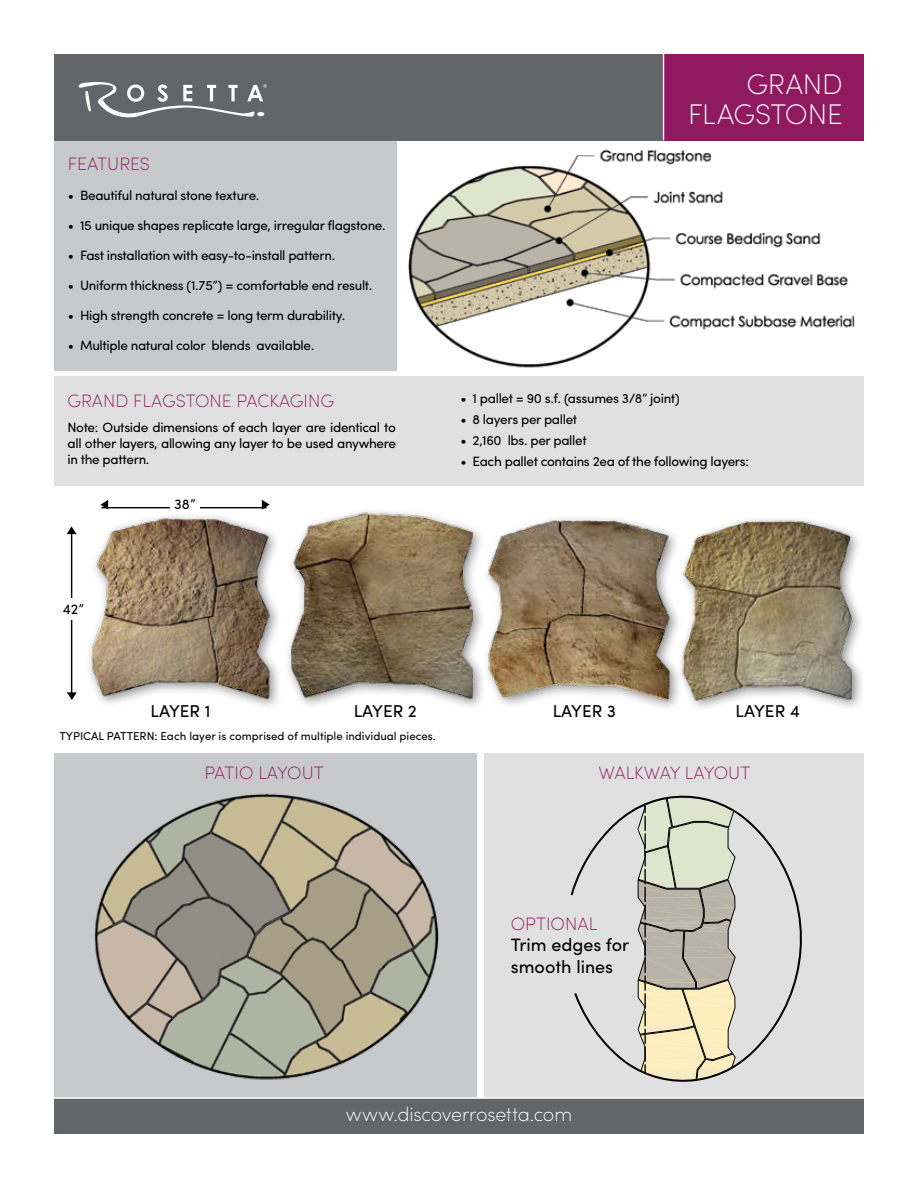
<style>
.page{position:relative;width:918px;height:1188px;background:#fff}
.page>*{position:absolute;margin:0;border:0;box-sizing:border-box;transform-origin:0 0}
.t1{font:200 28.5px/29.7px "Sofia Pro";letter-spacing:-.005em;color:#fff;text-align:right}
.t2{font:200 19.5px "Sofia Pro";letter-spacing:-.005em;color:#fff}
.t3{font:200 18px "Sofia Pro";color:#8f1a60}
.t4{font:18px/21.6px "Sofia Pro";color:#000}
.t5{font:17.25px "Sofia Pro";color:#000}
.t6{font:14.4px "Sofia Pro";color:#000}
.t7{font:13.5px/16.2px "Sofia Pro";letter-spacing:-.025em;color:#000;text-align:justify}
.t8{font:11.4px "Sofia Pro";color:#000}
</style>
<div class="page">
<div style="left:54px;top:136px;width:342px;height:234px;background:#c8c9ca"></div>
<div style="left:54px;top:753px;width:422px;height:359px;background:#c8c9ca"></div>
<div style="left:485px;top:753px;width:379px;height:353px;background:#e0e0e1"></div>
<div style="left:54px;top:377px;width:810px;height:109px;background:#e0e0e1"></div>
<img style="left:408px;top:149px;width:447px;height:219px">
<div style="left:85px;top:512px;width:197px;height:199px;background:#000;opacity:.45"></div>
<img style="left:90px;top:504px;width:181px;height:196px">
<div style="left:285px;top:507px;width:201px;height:204px;background:#000;opacity:.45"></div>
<img style="left:292px;top:509px;width:181px;height:191px">
<img style="left:485px;top:508px;width:192px;height:202px">
<img style="left:677px;top:519px;width:185px;height:185px">
<img style="left:94px;top:793px;width:345px;height:287px">
<svg style="left:570px;top:795px;width:232px;height:287px"></svg>
<hr style="left:102px;top:507px;width:165px;height:1px;background:#000">
<hr style="left:71px;top:530px;width:1px;height:165px;background:#000">
<div style="left:170px;top:494px;width:30px;height:18px;background:#fff"></div>
<div style="left:59px;top:599px;width:34px;height:21px;background:#fff"></div>
<svg style="left:262px;top:500px;width:8px;height:10px"></svg>
<svg style="left:100px;top:500px;width:8px;height:10px"></svg>
<svg style="left:67px;top:526px;width:10px;height:8px"></svg>
<svg style="left:67px;top:692px;width:10px;height:8px"></svg>
<hr style="left:54px;top:140px;width:810px;height:1px;background:#fff">
<div style="left:54px;top:1098px;width:810px;height:36px;background:#646569"></div>
<hr style="left:54px;top:1097px;width:810px;height:2px;background:#fff">
<div style="left:54px;top:54px;width:609px;height:86px;background:#646569"></div>
<div style="left:663px;top:54px;width:201px;height:86px;background:#8f1a60"></div>
<hr style="left:663px;top:54px;width:1px;height:86px;background:#fff">
<svg style="left:79px;top:82px;width:188px;height:36px"></svg>
<h3 class="t3" style="left:68px;top:152px;width:84px">FEATURES</h3>
<p class="t7" style="left:68px;top:187px;width:193px">• Beautiful natural stone texture.</p>
<p class="t7" style="left:68px;top:217px;width:319px">• 15 unique shapes replicate large, irregular flagstone.</p>
<p class="t7" style="left:68px;top:247px;width:269px">• Fast installation with easy-to-install pattern.</p>
<p class="t7" style="left:68px;top:277px;width:306px">• Uniform thickness (1.75”) = comfortable end result.</p>
<p class="t7" style="left:68px;top:307px;width:279px">• High strength concrete = long term durability.</p>
<p class="t7" style="left:68px;top:337px;width:248px">• Multiple natural color blends available.</p>
<h3 class="t3" style="left:68px;top:388px;width:268px">GRAND FLAGSTONE PACKAGING</h3>
<p class="t7" style="left:67px;top:418px;width:330px">Note: Outside dimensions of each layer are identical to all other layers, allowing any layer to be used anywhere in the pattern.</p>
<p class="t6" style="left:62px;top:599px;width:23px">42”</p>
<p class="t6" style="left:174px;top:494px;width:23px">38”</p>
<h1 class="t1" style="left:688px;top:68px;width:156px">GRAND<br>FLAGSTONE</h1>
<p class="t7" style="left:460px;top:389px;width:221px">• 1 pallet = 90 s.f. (assumes 3/8” joint)</p>
<p class="t7" style="left:460px;top:410px;width:118px">• 8 layers per pallet</p>
<p class="t7" style="left:460px;top:431px;width:128px">• 2,160 lbs. per pallet</p>
<p class="t7" style="left:460px;top:452px;width:290px">• Each pallet contains 2ea of the following layers:</p>
<p class="t5" style="left:151px;top:698px;width:61px">LAYER 1</p>
<p class="t5" style="left:354px;top:698px;width:65px">LAYER 2</p>
<p class="t5" style="left:553px;top:698px;width:65px">LAYER 3</p>
<p class="t5" style="left:736px;top:698px;width:66px">LAYER 4</p>
<p class="t8" style="left:59px;top:727px;width:378px">TYPICAL PATTERN: Each layer is comprised of multiple individual pieces.</p>
<h3 class="t3" style="left:204px;top:761px;width:121px">PATIO LAYOUT</h3>
<h3 class="t3" style="left:599px;top:761px;width:153px">WALKWAY LAYOUT</h3>
<h3 class="t3" style="left:511px;top:911px;width:88px">OPTIONAL</h3>
<h3 class="t4" style="left:511px;top:933px;width:120px">Trim edges for smooth lines</h3>
<h2 class="t2" style="left:346px;top:1101px;width:228px">www.discoverrosetta.com</h2>
</div>
